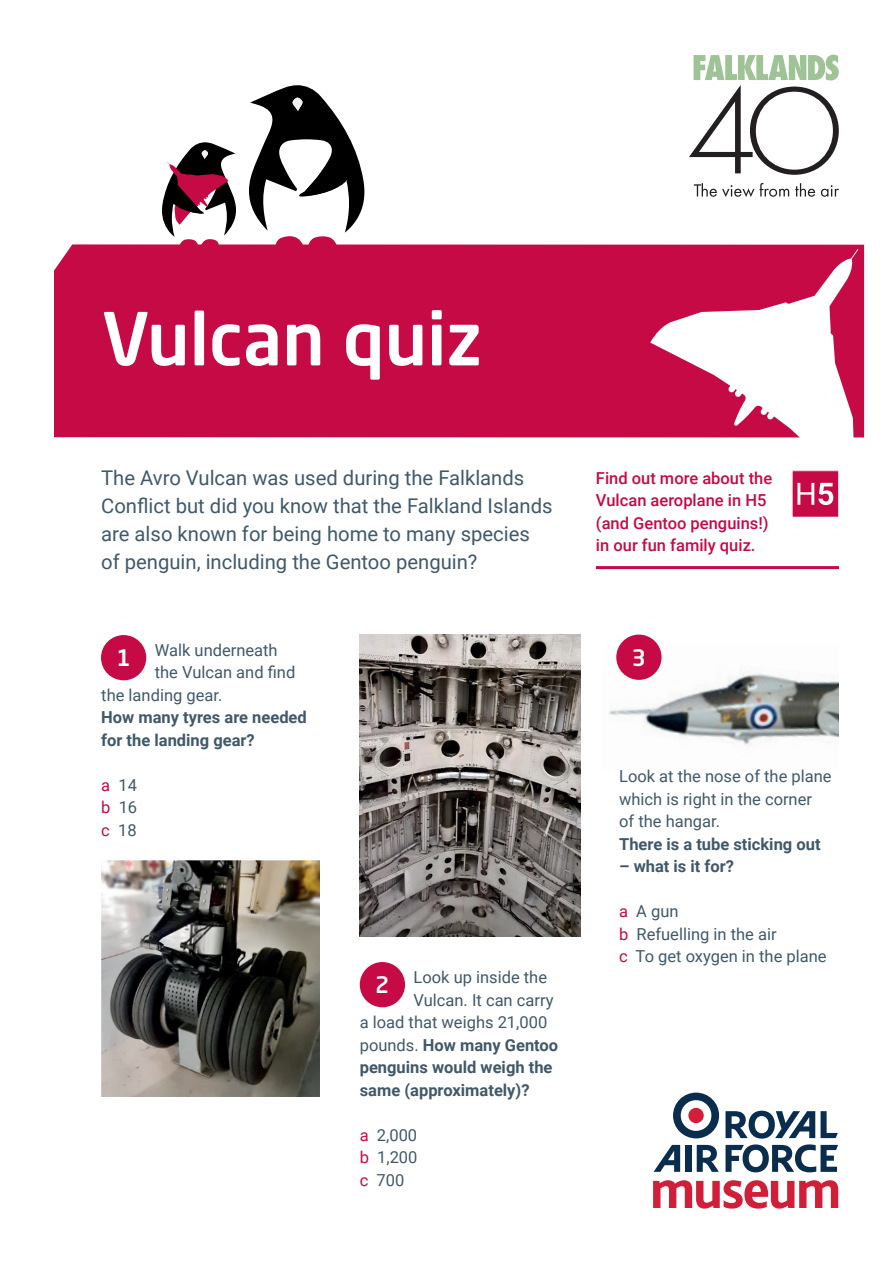
<style>
.page{position:relative;width:893px;height:1263px;background:#fff}
.page>*{position:absolute;margin:0;border:0;box-sizing:border-box;transform-origin:0 0}
.t1{font:500 72px "Neo Sans W1 G";color:#fff}
.t2{font:500 22.5px "Neo Sans W1 G";color:#fff}
.t3{font:20.25px/28.2px "Roboto";color:#405968}
.t4{font:16.5px/22.5px "Roboto";color:#405968;text-align:justify}
.t5{font:700 16.5px/22.5px "Roboto";color:#405968}
.t6{font:500 16.5px/22.5px "Roboto";color:#c60a45}
.s1{color:#c60a45}
.s2{font-weight:400}
</style>
<div class="page">
<svg style="left:697px;top:1145px;width:22px;height:27px"></svg>
<svg style="left:654px;top:1145px;width:26px;height:27px"></svg>
<div style="left:685px;top:1145px;width:6px;height:27px;background:#0a2d4e"></div>
<svg style="left:725px;top:1111px;width:113px;height:61px"></svg>
<div style="left:673px;top:1092px;width:46px;height:46px;background:#0a2d4e;border-radius:50%"></div>
<div style="left:681px;top:1100px;width:30px;height:31px;background:#fff;border-radius:50%"></div>
<div style="left:688px;top:1108px;width:16px;height:15px;background:#d11e39;border-radius:50%"></div>
<svg style="left:653px;top:1180px;width:185px;height:28px"></svg>
<img style="left:609px;top:645px;width:230px;height:101px">
<div style="left:54px;top:244px;width:810px;height:193px;background:#c60a45"></div>
<div style="left:360px;top:962px;width:45px;height:45px;background:#c60a45;border-radius:50%"></div>
<div style="left:616px;top:635px;width:46px;height:45px;background:#c60a45;border-radius:50%"></div>
<svg style="left:249px;top:85px;width:115px;height:161px"></svg>
<svg style="left:162px;top:142px;width:74px;height:103px"></svg>
<img style="left:101px;top:860px;width:219px;height:237px">
<img style="left:359px;top:634px;width:221px;height:302px">
<svg style="left:689px;top:55px;width:150px;height:120px"></svg>
<svg style="left:694px;top:183px;width:145px;height:14px"></svg>
<div style="left:101px;top:635px;width:45px;height:45px;background:#c60a45;border-radius:50%"></div>
<svg style="left:650px;top:249px;width:208px;height:189px;fill:#c60a45"></svg>
<div style="left:792px;top:471px;width:47px;height:46px;background:#c60a45"></div>
<div style="left:792px;top:470px;width:47px;height:47px;border:1px solid #fff"></div>
<svg style="left:797px;top:483px;width:36px;height:22px"></svg>
<hr style="left:596px;top:566px;width:243px;height:3px;background:#c60a45">
<h1 class="t1" style="left:102px;top:293px;width:381px">Vulcan quiz</h1>
<p class="t3" style="left:101px;top:462px;width:453px">The Avro Vulcan was used during the Falklands Conflict but did you know that the Falkland Islands are also known for being home to many species of penguin, including the Gentoo penguin?</p>
<p class="t4" style="left:155px;top:638px;width:124px">Walk underneath</p>
<p class="t4" style="left:155px;top:660px;width:142px">the Vulcan and find</p>
<p class="t4" style="left:101px;top:683px;width:123px">the landing gear.</p>
<p class="t5" style="left:101px;top:705px;width:207px">How many tyres are needed for the landing gear?</p>
<p class="t4" style="left:101px;top:773px;width:37px"><span class="s1">a</span> 14 <span class="s1">b</span> 16 <span class="s1">c</span> 18</p>
<h2 class="t2" style="left:117px;top:644px;width:16px">1</h2>
<p class="t4" style="left:414px;top:966px;width:135px">Look up inside the</p>
<p class="t4" style="left:414px;top:988px;width:142px">Vulcan. It can carry</p>
<p class="t4" style="left:360px;top:1011px;width:189px">a load that weighs 21,000</p>
<p class="t5" style="left:360px;top:1033px;width:200px"><span class="s2">pounds.</span> How many Gentoo</p>
<p class="t5" style="left:360px;top:1056px;width:194px">penguins would weigh the</p>
<p class="t5" style="left:360px;top:1078px;width:171px">same (approximately)?</p>
<p class="t4" style="left:360px;top:1123px;width:59px"><span class="s1">a</span> 2,000 <span class="s1">b</span> 1,200 <span class="s1">c</span> 700</p>
<h2 class="t2" style="left:375px;top:970px;width:16px">2</h2>
<p class="t6" style="left:596px;top:466px;width:178px">Find out more about the<br>Vulcan aeroplane in H5 (and Gentoo penguins!) in our fun family quiz.</p>
<h2 class="t2" style="left:632px;top:643px;width:16px">3</h2>
<p class="t4" style="left:619px;top:764px;width:214px;text-align:left">Look at the nose of the plane which is right in the corner<br>of the hangar.</p>
<p class="t5" style="left:619px;top:832px;width:203px">There is a tube sticking out</p>
<p class="t5" style="left:619px;top:854px;width:116px">– what is it for?</p>
<p class="t4" style="left:619px;top:899px;width:209px;text-align:left"><span class="s1">a</span> A gun<br><span class="s1">b</span> Refuelling in the air<br><span class="s1">c</span> To get oxygen in the plane</p>
</div>
